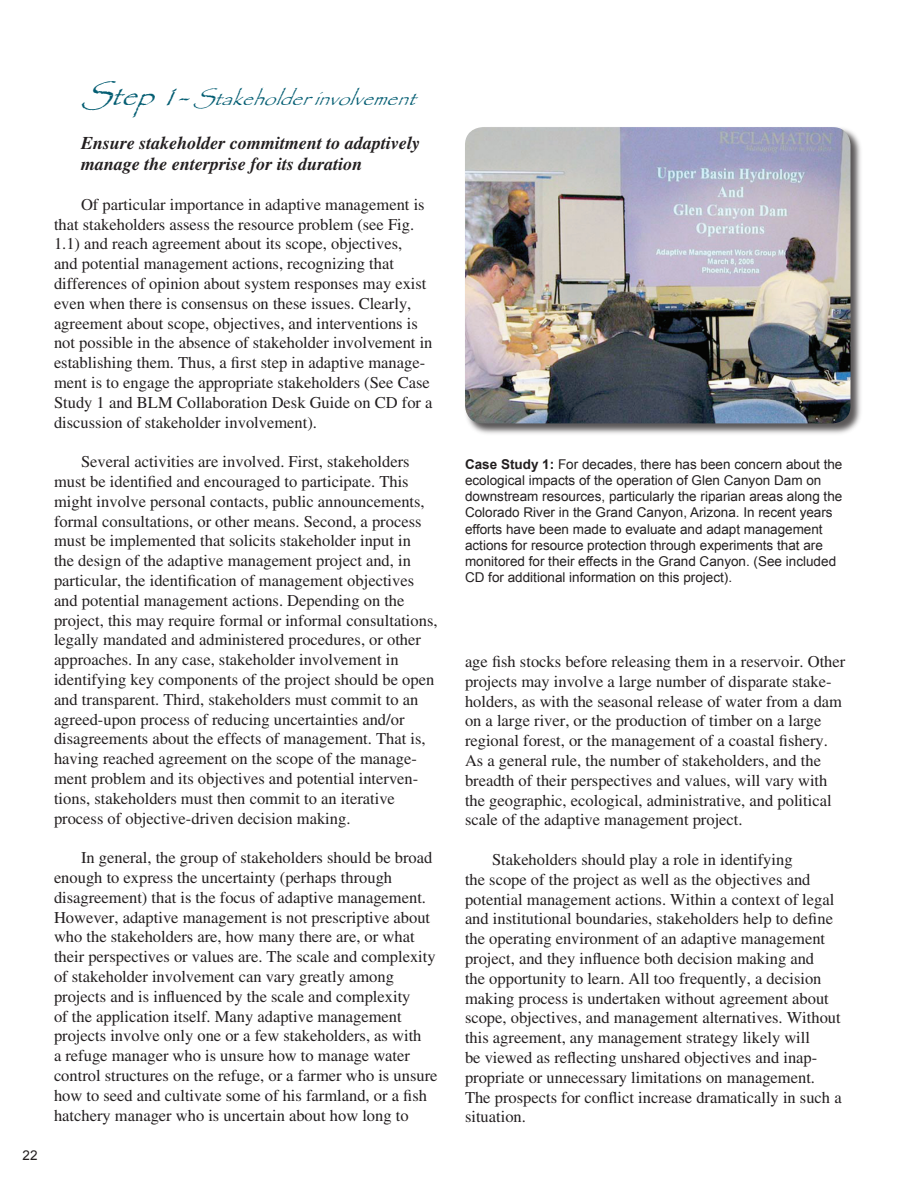
<style>
.page{position:relative;width:918px;height:1188px;background:#fff}
.page>*{position:absolute;margin:0;border:0;box-sizing:border-box;transform-origin:0 0}
.tab{font:italic 21px "Papyrus";color:#035d72}
.tab-2{font:italic 700 18px "Times";color:#231f20}
.tab-3{font:16.5px/19.8px "Times";color:#231f20}
.body{font:13.5px/16.2px "Arial";color:#231f20}
.s1{font-size:30px}
.s2{font-weight:700}
</style>
<div class="page">
<div style="left:464px;top:126px;width:399px;height:310px;background:#231f20;opacity:.75"></div>
<img style="left:465px;top:127px;width:385px;height:296px;border-radius:18px">
<p class="body" style="left:22px;top:1147px;width:17px">22</p>
<p class="tab" style="left:81px;top:86px;width:351px"><span class="s1">Step1-</span>Stakeholderinvolvement</p>
<p class="tab-2" style="left:81px;top:132px;width:341px">Ensure stakeholder commitment to adaptively</p>
<p class="tab-2" style="left:81px;top:154px;width:283px">manage the enterprise for its duration</p>
<p class="tab-3" style="left:54px;top:194px;width:380px;text-indent:27px">Of particular importance in adaptive management is that stakeholders assess the resource problem (see Fig.<br>1.1) and reach agreement about its scope, objectives,<br>and potential management actions, recognizing that differences of opinion about system responses may exist even when there is consensus on these issues. Clearly, agreement about scope, objectives, and interventions is not possible in the absence of stakeholder involvement in establishing them. Thus, a first step in adaptive manage&shy;ment is to engage the appropriate stakeholders (See Case Study 1 and BLM Collaboration Desk Guide on CD for a discussion of stakeholder involvement).</p>
<p class="tab-3" style="left:54px;top:452px;width:385px;text-indent:27px">Several activities are involved. First, stakeholders must be identified and encouraged to participate. This might involve personal contacts, public announcements, formal consultations, or other means. Second, a process must be implemented that solicits stakeholder input in<br>the design of the adaptive management project and, in particular, the identification of management objectives and potential management actions. Depending on the project, this may require formal or informal consultations, legally mandated and administered procedures, or other approaches. In any case, stakeholder involvement in identifying key components of the project should be open and transparent. Third, stakeholders must commit to an agreed-upon process of reducing uncertainties and/or disagreements about the effects of management. That is, having reached agreement on the scope of the manage&shy;ment problem and its objectives and potential interven&shy;tions, stakeholders must then commit to an iterative process of objective-driven decision making.</p>
<p class="tab-3" style="left:54px;top:848px;width:385px;text-indent:27px">In general, the group of stakeholders should be broad enough to express the uncertainty (perhaps through disagreement) that is the focus of adaptive management.<br>However, adaptive management is not prescriptive about who the stakeholders are, how many there are, or what their perspectives or values are. The scale and complexity of stakeholder involvement can vary greatly among projects and is influenced by the scale and complexity<br>of the application itself. Many adaptive management projects involve only one or a few stakeholders, as with<br>a refuge manager who is unsure how to manage water control structures on the refuge, or a farmer who is unsure how to seed and cultivate some of his farmland, or a fish hatchery manager who is uncertain about how long to</p>
<p class="body" style="left:465px;top:456px;width:379px"><span class="s2">Case Study 1:</span> For decades, there has been concern about the ecological impacts of the operation of Glen Canyon Dam on downstream resources, particularly the riparian areas along the Colorado River in the Grand Canyon, Arizona. In recent years efforts have been made to evaluate and adapt management actions for resource protection through experiments that are monitored for their effects in the Grand Canyon. (See included CD for additional information on this project).</p>
<p class="tab-3" style="left:465px;top:651px;width:382px">age fish stocks before releasing them in a reservoir. Other projects may involve a large number of disparate stake&shy;holders, as with the seasonal release of water from a dam on a large river, or the production of timber on a large regional forest, or the management of a coastal fishery.<br>As a general rule, the number of stakeholders, and the breadth of their perspectives and values, will vary with the geographic, ecological, administrative, and political scale of the adaptive management project.</p>
<p class="tab-3" style="left:465px;top:849px;width:378px;text-indent:27px">Stakeholders should play a role in identifying<br>the scope of the project as well as the objectives and potential management actions. Within a context of legal and institutional boundaries, stakeholders help to define the operating environment of an adaptive management project, and they influence both decision making and<br>the opportunity to learn. All too frequently, a decision making process is undertaken without agreement about scope, objectives, and management alternatives. Without this agreement, any management strategy likely will<br>be viewed as reflecting unshared objectives and inap&shy;propriate or unnecessary limitations on management.<br>The prospects for conflict increase dramatically in such a situation.</p>
</div>
